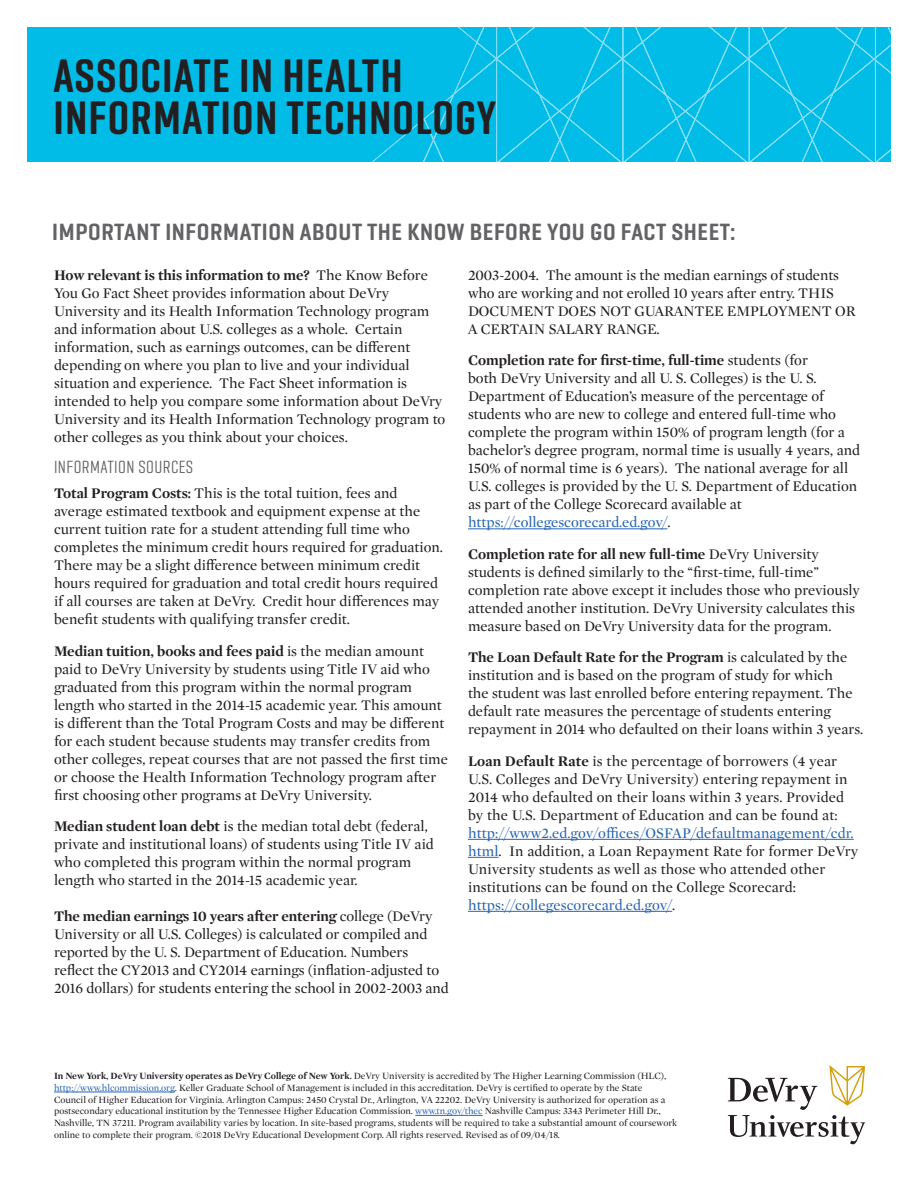
<style>
.page{position:relative;width:918px;height:1188px;background:#fff}
.page>*{position:absolute;margin:0;border:0;box-sizing:border-box;transform-origin:0 0}
.t1{font:600 48px/42px "Geogrotesque Comp";letter-spacing:.025em;color:#231f20}
.t2{font:600 24px "Geogrotesque Cond";letter-spacing:.025em;color:#636366}
.t3{font:18px "Geogrotesque Comp";letter-spacing:.025em;color:#636366}
.t4{font:15px/18px "Mercury Display";color:#231f20}
.t5{font:9.75px/11.7px "Mercury Display";color:#231f20}
.s1{font-weight:700}
.s2{color:#2865b1}
</style>
<div class="page">
<hr style="left:468px;top:528px;width:199px;height:1px;background:#2865b1">
<hr style="left:468px;top:839px;width:386px;height:1px;background:#2865b1">
<hr style="left:468px;top:857px;width:31px;height:1px;background:#2865b1">
<hr style="left:468px;top:911px;width:204px;height:1px;background:#2865b1">
<svg style="left:728px;top:1065px;width:137px;height:79px"></svg>
<div style="left:27px;top:27px;width:864px;height:135px;background:#02bce8"></div>
<svg style="left:372px;top:27px;width:519px;height:135px"></svg>
<hr style="left:54px;top:1092px;width:121px;height:1px;background:#2865b1">
<hr style="left:415px;top:1115px;width:68px;height:1px;background:#2865b1">
<h1 class="t1" style="left:53px;top:54px;width:444px">ASSOCIATE IN HEALTH<br>INFORMATION TECHNOLOGY</h1>
<h2 class="t2" style="left:52px;top:217px;width:685px">IMPORTANT INFORMATION ABOUT THE KNOW BEFORE YOU GO FACT SHEET:</h2>
<p class="t4" style="left:54px;top:265px;width:393px"><span class="s1">How relevant is this information to me?</span> The Know Before You Go Fact Sheet provides information about DeVry University and its Health Information Technology program and information about U.S. colleges as a whole. Certain information, such as earnings outcomes, can be different depending on where you plan to live and your individual situation and experience. The Fact Sheet information is intended to help you compare some information about DeVry University and its Health Information Technology program to other colleges as you think about your choices.</p>
<h3 class="t3" style="left:54px;top:456px;width:141px">INFORMATION SOURCES</h3>
<p class="t4" style="left:54px;top:484px;width:391px"><span class="s1">Total Program Costs:</span> This is the total tuition, fees and average estimated textbook and equipment expense at the current tuition rate for a student attending full time who completes the minimum credit hours required for graduation.<br>There may be a slight difference between minimum credit hours required for graduation and total credit hours required if all courses are taken at DeVry. Credit hour differences may benefit students with qualifying transfer credit.</p>
<p class="t4" style="left:54px;top:641px;width:395px"><span class="s1">Median tuition, books and fees paid</span> is the median amount paid to DeVry University by students using Title IV aid who graduated from this program within the normal program length who started in the 2014-15 academic year. This amount is different than the Total Program Costs and may be different for each student because students may transfer credits from other colleges, repeat courses that are not passed the first time or choose the Health Information Technology program after first choosing other programs at DeVry University.</p>
<p class="t4" style="left:54px;top:817px;width:381px"><span class="s1">Median student loan debt</span> is the median total debt (federal, private and institutional loans) of students using Title IV aid who completed this program within the normal program length who started in the 2014-15 academic year.</p>
<p class="t4" style="left:54px;top:907px;width:396px"><span class="s1">The median earnings 10 years after entering</span> college (DeVry University or all U.S. Colleges) is calculated or compiled and reported by the U. S. Department of Education. Numbers reflect the CY2013 and CY2014 earnings (inflation-adjusted to 2016 dollars) for students entering the school in 2002-2003 and</p>
<p class="t4" style="left:468px;top:265px;width:389px">2003-2004. The amount is the median earnings of students who are working and not erolled 10 years after entry. THIS DOCUMENT DOES NOT GUARANTEE EMPLOYMENT OR A CERTAIN SALARY RANGE.</p>
<p class="t4" style="left:468px;top:351px;width:393px"><span class="s1">Completion rate for first-time, full-time</span> students (for<br>both DeVry University and all U. S. Colleges) is the U. S.<br>Department of Education’s measure of the percentage of students who are new to college and entered full-time who complete the program within 150% of program length (for a bachelor’s degree program, normal time is usually 4 years, and 150% of normal time is 6 years). The national average for all U.S. colleges is provided by the U. S. Department of Education as part of the College Scorecard available at <span class="s2">https://collegescorecard.ed.gov/</span>.</p>
<p class="t4" style="left:468px;top:544px;width:393px"><span class="s1">Completion rate for all new full-time</span> DeVry University students is defined similarly to the “first-time, full-time” completion rate above except it includes those who previously attended another institution. DeVry University calculates this measure based on DeVry University data for the program.</p>
<p class="t4" style="left:468px;top:648px;width:397px"><span class="s1">The Loan Default Rate for the Program</span> is calculated by the institution and is based on the program of study for which<br>the student was last enrolled before entering repayment. The default rate measures the percentage of students entering repayment in 2014 who defaulted on their loans within 3 years.</p>
<p class="t4" style="left:468px;top:751px;width:392px"><span class="s1">Loan Default Rate</span> is the percentage of borrowers (4 year U.S. Colleges and DeVry University) entering repayment in 2014 who defaulted on their loans within 3 years. Provided by the U.S. Department of Education and can be found at: <span class="s2">http://www2.ed.gov/offices/OSFAP/defaultmanagement/cdr. html</span>. In addition, a Loan Repayment Rate for former DeVry University students as well as those who attended other institutions can be found on the College Scorecard: <span class="s2">https://collegescorecard.ed.gov/</span>.</p>
<p class="t5" style="left:54px;top:1070px;width:625px"><span class="s1">In New York, DeVry University operates as DeVry College of New York.</span> DeVry University is accredited by The Higher Learning Commission (HLC), <span class="s2">http://www.hlcommission.org</span>. Keller Graduate School of Management is included in this accreditation. DeVry is certified to operate by the State<br>Council of Higher Education for Virginia. Arlington Campus: 2450 Crystal Dr., Arlington, VA 22202. DeVry University is authorized for operation as a postsecondary educational institution by the Tennessee Higher Education Commission. <span class="s2">www.tn.gov/thec</span> Nashville Campus: 3343 Perimeter Hill Dr., Nashville, TN 37211. Program availability varies by location. In site-based programs, students will be required to take a substantial amount of coursework online to complete their program. ©2018 DeVry Educational Development Corp. All rights reserved. Revised as of 09/04/18.</p>
</div>
